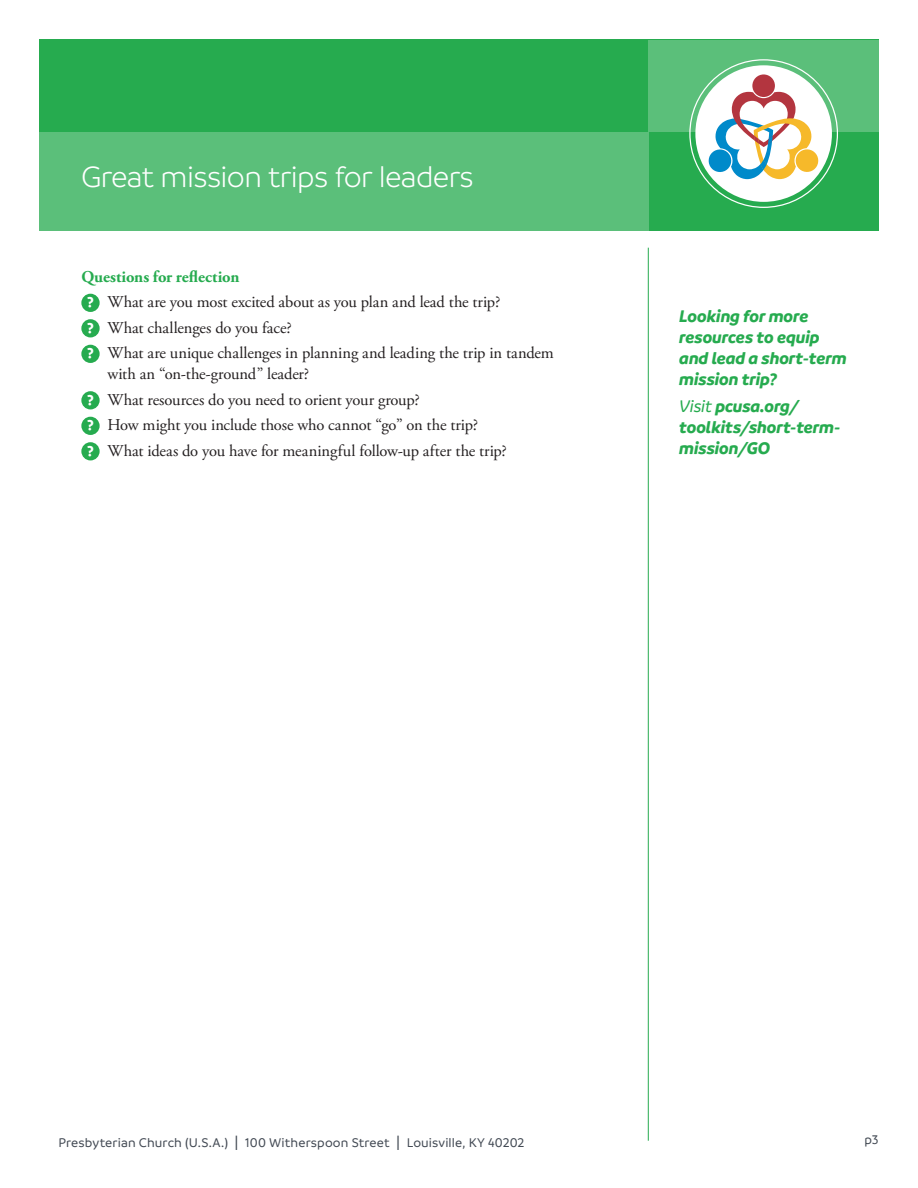
<style>
.page{position:relative;width:918px;height:1188px;background:#fff}
.page>*{position:absolute;margin:0;border:0;box-sizing:border-box;transform-origin:0 0}
.t1{font:300 31.5px "Branding";letter-spacing:-.02em;color:#fff}
.t2{font:italic 700 18px/21px "Branding";letter-spacing:-.01em;color:#26ab4f}
.t3{font:16.5px/25.5px "Adobe Garamond Pro";letter-spacing:-.005em;color:#231f20}
.t4{font:500 13.5px "Branding";letter-spacing:.01em;color:#434a54}
.s1{font-weight:700;color:#26ab4f}
.s2{font-family:"Branding";font-weight:700;font-size:15.6px;color:#fff}
.s3{font-weight:500}
.s4{font-size:16.5px}
</style>
<div class="page">
<div style="left:39px;top:39px;width:840px;height:191px;background:#26ab4f"></div>
<div style="left:39px;top:132px;width:609px;height:98px;background:#5bbf7a"></div>
<div style="left:648px;top:40px;width:231px;height:92px;background:#5bbf7a"></div>
<hr style="left:648px;top:248px;width:1px;height:893px;background:#26ab4f">
<div style="left:695px;top:65px;width:137px;height:137px;background:#fff;border-radius:50%"></div>
<div style="left:752px;top:74px;width:23px;height:23px;background:#b3353f;border-radius:50%"></div>
<svg style="left:707px;top:92px;width:113px;height:87px"></svg>
<div style="left:81px;top:294px;width:19px;height:18px;background:#26ab4f;border-radius:50%"></div>
<div style="left:81px;top:319px;width:19px;height:18px;background:#26ab4f;border-radius:50%"></div>
<div style="left:81px;top:345px;width:19px;height:18px;background:#26ab4f;border-radius:50%"></div>
<div style="left:81px;top:391px;width:19px;height:18px;background:#26ab4f;border-radius:50%"></div>
<div style="left:81px;top:417px;width:19px;height:18px;background:#26ab4f;border-radius:50%"></div>
<div style="left:81px;top:442px;width:19px;height:18px;background:#26ab4f;border-radius:50%"></div>
<h1 class="t1" style="left:81px;top:161px;width:394px">Great mission trips for leaders</h1>
<p class="t3" style="left:87px;top:265px;width:468px;text-indent:-6px"><span class="s1">Questions for reflection<br></span><span class="s2">?</span> What are you most excited about as you plan and lead the trip?<br><span class="s2">?</span> What challenges do you face?<br><span class="s2">?</span> What are unique challenges in planning and leading the trip in tandem</p>
<p class="t3" style="left:87px;top:362px;width:421px;text-indent:20px">with an “on-the-ground” leader?<br><span class="s2">?</span> What resources do you need to orient your group?<br><span class="s2">?</span> How might you include those who cannot “go” on the trip?<br><span class="s2">?</span> What ideas do you have for meaningful follow-up after the trip?</p>
<p class="t2" style="left:679px;top:305px;width:169px">Looking for more resources to equip and lead a short-term mission trip?</p>
<p class="t2" style="left:679px;top:396px;width:163px"><span class="s3">Visit</span> pcusa.org/ toolkits/short-term&shy;mission/GO</p>
<p class="t4" style="left:58px;top:1135px;width:467px">Presbyterian Church (U.S.A.) <span class="s4">|</span> 100 Witherspoon Street <span class="s4">|</span> Louisville, KY 40202</p>
<p class="t4" style="left:864px;top:1133px;width:16px">p3</p>
</div>
